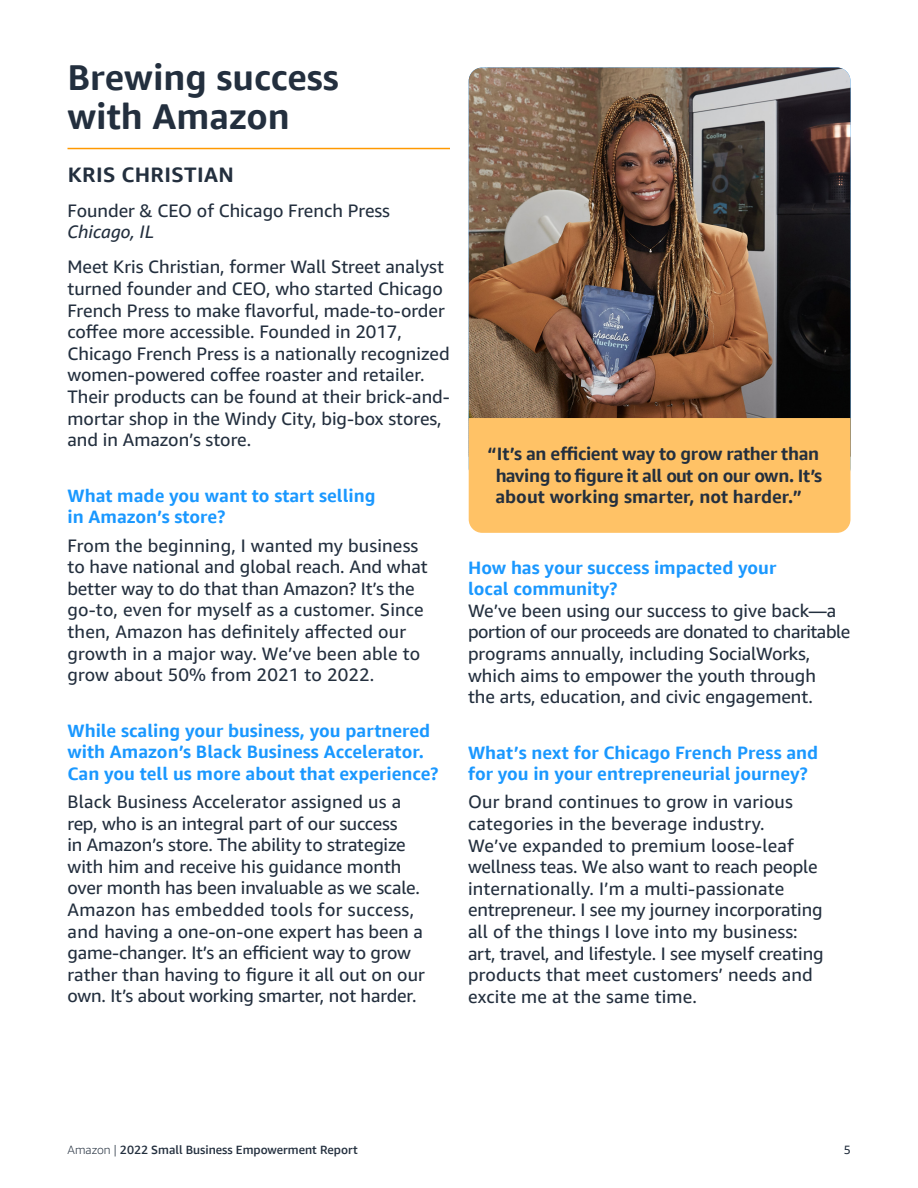
<style>
.page{position:relative;width:918px;height:1188px;background:#fff}
.page>*{position:absolute;margin:0;border:0;box-sizing:border-box;transform-origin:0 0}
.t1{font:700 36px "Amazon Ember Display";color:#232f3e}
.Seller_Name{font:700 21px "Amazon Ember Display";letter-spacing:.02em;color:#232f3e}
.Seller_Business{font:18px/21.6px "Amazon Ember";color:#232f3e}
.t2{font:700 18px/21.6px "Amazon Ember Display";color:#1a98ff}
.t3{font:700 18px/21.6px "Amazon Ember Display";letter-spacing:-.015em;color:#232f3e}
.Seller_Business-2{font:18px "Amazon Ember";letter-spacing:-.025em;color:#232f3e}
.Seller_Location{font:italic 18px "Amazon Ember";color:#232f3e}
.t4{font:500 12px "Amazon Ember";color:#232f3e}
.t5{font:12px "Amazon Ember";color:#232f3e}
.s1{font-weight:300}
</style>
<div class="page">
<img style="left:469px;top:68px;width:381px;height:350px">
<div style="left:469px;top:418px;width:381px;height:115px;background:#ffc266"></div>
<hr style="left:68px;top:148px;width:382px;height:1px;background:#f90">
<p class="t1" style="left:68px;top:55px;width:273px">Brewing success</p>
<p class="t1" style="left:68px;top:94px;width:224px">with Amazon</p>
<p class="Seller_Name" style="left:68px;top:161px;width:168px">KRIS CHRISTIAN</p>
<p class="Seller_Business" style="left:68px;top:200px;width:324px">Founder &amp; CEO of Chicago French Press</p>
<p class="Seller_Location" style="left:68px;top:221px;width:88px">Chicago, IL</p>
<p class="Seller_Business" style="left:68px;top:256px;width:384px">Meet Kris Christian, former Wall Street analyst turned founder and CEO, who started Chicago French Press to make flavorful, made-to-order coffee more accessible. Founded in 2017, Chicago French Press is a nationally recognized women-powered coffee roaster and retailer.<br>Their products can be found at their brick-and&shy;mortar shop in the Windy City, big-box stores, and in Amazon’s store.</p>
<p class="t2" style="left:68px;top:485px;width:310px">What made you want to start selling</p>
<p class="t2" style="left:68px;top:506px;width:159px">in Amazon’s store?</p>
<p class="Seller_Business" style="left:68px;top:535px;width:362px">From the beginning, I wanted my business to have national and global reach. And what better way to do that than Amazon? It’s the go-to, even for myself as a customer. Since then, Amazon has definitely affected our growth in a major way. We’ve been able to grow about 50% from 2021 to 2022.</p>
<p class="t2" style="left:68px;top:720px;width:373px">While scaling your business, you partnered with Amazon’s Black Business Accelerator.<br>Can you tell us more about that experience?</p>
<p class="Seller_Business" style="left:68px;top:791px;width:359px">Black Business Accelerator assigned us a rep, who is an integral part of our success<br>in Amazon’s store. The ability to strategize with him and receive his guidance month over month has been invaluable as we scale.<br>Amazon has embedded tools for success, and having a one-on-one expert has been a game-changer. It’s an efficient way to grow rather than having to figure it all out on our own. It’s about working smarter, not harder.</p>
<p class="t3" style="left:495px;top:443px;width:328px;text-indent:-8px">“It’s an efficient way to grow rather than having to figure it all out on our own. It’s about working smarter, not harder.”</p>
<p class="t2" style="left:468px;top:557px;width:310px">How has your success impacted your</p>
<p class="t2" style="left:468px;top:578px;width:151px">local community?</p>
<p class="Seller_Business" style="left:468px;top:600px;width:370px">We’ve been using our success to give back—a</p>
<p class="Seller_Business-2" style="left:468px;top:621px;width:384px">portion of our proceeds are donated to charitable</p>
<p class="Seller_Business" style="left:468px;top:643px;width:349px">programs annually, including SocialWorks, which aims to empower the youth through</p>
<p class="Seller_Business" style="left:468px;top:686px;width:346px">the arts, education, and civic engagement.</p>
<p class="t2" style="left:468px;top:741px;width:352px">What’s next for Chicago French Press and</p>
<p class="t2" style="left:468px;top:763px;width:341px">for you in your entrepreneurial journey?</p>
<p class="Seller_Business" style="left:468px;top:791px;width:356px">Our brand continues to grow in various categories in the beverage industry.<br>We’ve expanded to premium loose-leaf wellness teas. We also want to reach people internationally. I’m a multi-passionate entrepreneur. I see my journey incorporating</p>
<p class="Seller_Business" style="left:468px;top:921px;width:331px">all of the things I love into my business:</p>
<p class="Seller_Business" style="left:468px;top:943px;width:357px">art, travel, and lifestyle. I see myself creating products that meet customers’ needs and excite me at the same time.</p>
<p class="t4" style="left:68px;top:1143px;width:292px"><span class="s1">Amazon |</span> 2022 Small Business Empowerment Report</p>
<p class="t5" style="left:844px;top:1143px;width:9px">5</p>
</div>
